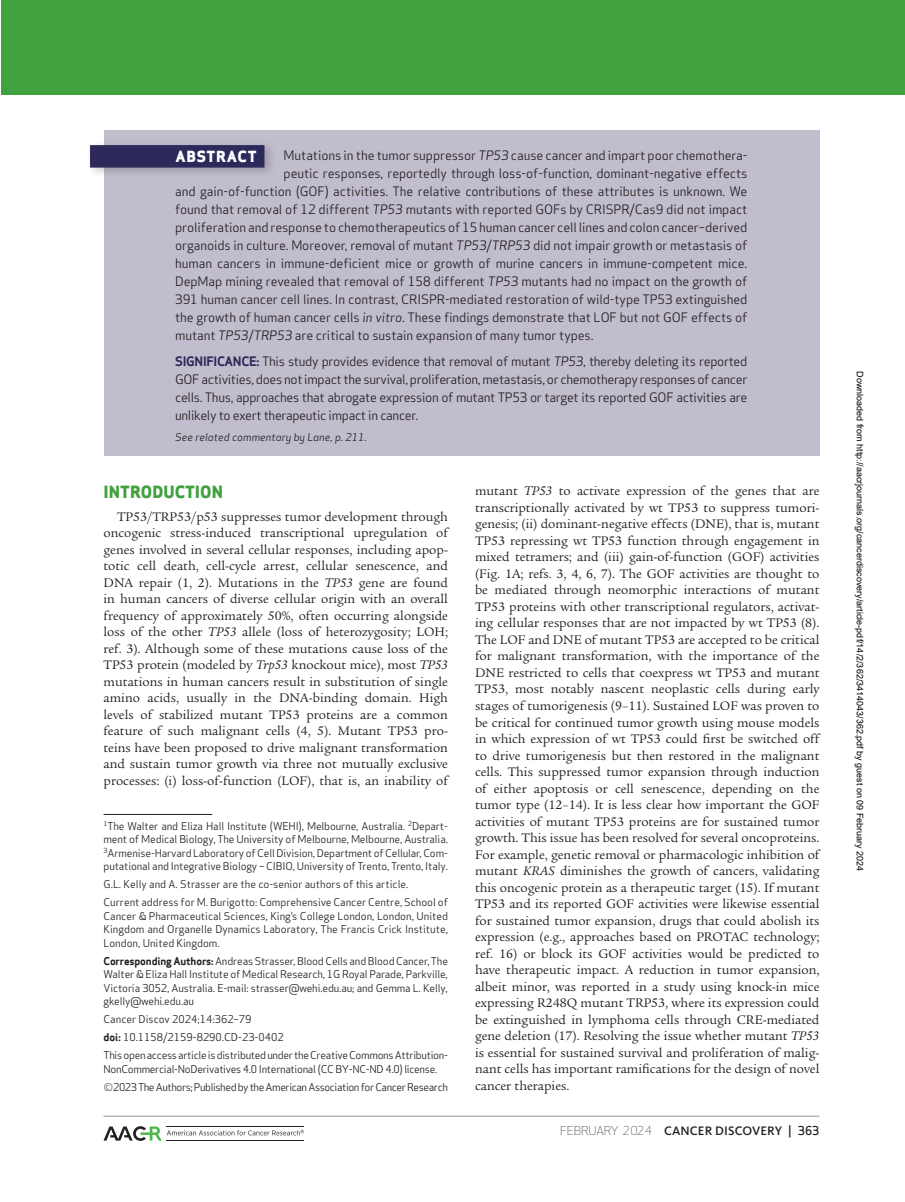
<style>
.page{position:relative;width:905px;height:1202px;background:#fff}
.page>*{position:absolute;margin:0;border:0;box-sizing:border-box;transform-origin:0 0}
.t1{font:800 16.5px "Apex Sans";color:#40a13e}
.t2{font:800 15px "Apex Sans";letter-spacing:.05em;color:#fff}
.t3{font:13.5px/16.5px "Legacy Serif Std";color:#231f20;text-align:justify}
.t4{font:12.75px/18px "Apex Sans";letter-spacing:-.01em;color:#231f20;text-align:justify}
.t5{font:500 12.75px "Kievit OT";letter-spacing:.01em;color:#231f20}
.t6{font:10.5px/13.5px "Apex Sans";letter-spacing:-.015em;color:#231f20;text-align:justify}
.t7{font:10.5px/18px "Apex Sans";letter-spacing:-.04em;color:#231f20}
.t8{font:italic 10.5px "Apex Sans";color:#231f20}
.t9{font:9px "Arial";color:#000}
.s1{font-style:italic}
.s2{font-weight:700;color:#2c295b}
.s3{font-weight:700}
.s4{font-weight:300;font-size:15px}
.s5{font-family:"Apex Sans";font-weight:300;font-size:12px}
.s6{font-family:"Apex Sans";font-size:12px}
</style>
<div class="page">
<div style="left:1px;top:0;width:903px;height:94px;background:#40a13e"></div>
<hr style="left:103px;top:1115px;width:716px;height:1px;background:#939598">
<hr style="left:166px;top:1140px;width:138px;height:1px;background:#231f20">
<svg style="left:104px;top:1126px;width:200px;height:14px"></svg>
<div style="left:104px;top:130px;width:715px;height:326px;background:#c1bdcd"></div>
<div style="left:86px;top:139px;width:191px;height:40px;background:#231f20;opacity:.25"></div>
<div style="left:90px;top:145px;width:174px;height:23px;background:#2c295b"></div>
<hr style="left:104px;top:814px;width:108px;height:1px;background:#231f20">
<p class="t2" style="left:176px;top:146px;width:83px">ABSTRACT</p>
<p class="t4" style="left:284px;top:145px;width:465px">Mutations in the tumor suppressor <span class="s1">TP53</span> cause cancer and impart poor chemothera-</p>
<p class="t4" style="left:284px;top:163px;width:465px">peutic responses, reportedly through loss-of-function, dominant-negative effects</p>
<p class="t4" style="left:175px;top:181px;width:573px">and gain-of-function (GOF) activities. The relative contributions of these attributes is unknown. We</p>
<p class="t4" style="left:175px;top:199px;width:573px">found that removal of 12 different <span class="s1">TP53</span> mutants with reported GOFs by CRISPR/Cas9 did not impact</p>
<p class="t4" style="left:175px;top:217px;width:573px">proliferation and response to chemotherapeutics of 15 human cancer cell lines and colon cancer–derived</p>
<p class="t4" style="left:175px;top:235px;width:573px">organoids in culture. Moreover, removal of mutant <span class="s1">TP53</span>/<span class="s1">TRP53</span> did not impair growth or metastasis of</p>
<p class="t4" style="left:175px;top:253px;width:573px">human cancers in immune-deficient mice or growth of murine cancers in immune-competent mice.</p>
<p class="t4" style="left:175px;top:271px;width:574px">DepMap mining revealed that removal of 158 different <span class="s1">TP53</span> mutants had no impact on the growth of</p>
<p class="t4" style="left:175px;top:289px;width:573px">391 human cancer cell lines. In contrast, CRISPR-mediated restoration of wild-type TP53 extinguished</p>
<p class="t4" style="left:175px;top:307px;width:573px">the growth of human cancer cells <span class="s1">in vitro</span>. These findings demonstrate that LOF but not GOF effects of</p>
<p class="t4" style="left:175px;top:325px;width:420px">mutant <span class="s1">TP53</span>/<span class="s1">TRP53</span> are critical to sustain expansion of many tumor types.</p>
<p class="t4" style="left:175px;top:351px;width:573px"><span class="s2">SIGNIFICANCE:</span> This study provides evidence that removal of mutant <span class="s1">TP53</span>, thereby deleting its reported GOF activities, does not impact the survival, proliferation, metastasis, or chemotherapy responses of cancer cells. Thus, approaches that abrogate expression of mutant TP53 or target its reported GOF activities are unlikely to exert therapeutic impact in cancer.</p>
<p class="t8" style="left:175px;top:428px;width:193px">See related commentary by Lane, p. 211.</p>
<p class="t1" style="left:104px;top:481px;width:121px">INTRODUCTION</p>
<p class="t3" style="left:104px;top:508px;width:346px;text-indent:14px">TP53/TRP53/p53 suppresses tumor development through oncogenic stress-induced transcriptional upregulation of genes involved in several cellular responses, including apop&shy;totic cell death, cell-cycle arrest, cellular senescence, and DNA repair (1, 2). Mutations in the <span class="s1">TP53</span> gene are found in human cancers of diverse cellular origin with an overall frequency of approximately 50%, often occurring alongside loss of the other <span class="s1">TP53</span> allele (loss of heterozygosity; LOH; ref. 3). Although some of these mutations cause loss of the TP53 protein (modeled by <span class="s1">Trp53</span> knockout mice), most <span class="s1">TP53 </span>mutations in human cancers result in substitution of single amino acids, usually in the DNA-binding domain. High levels of stabilized mutant TP53 proteins are a common feature of such malignant cells (4, 5). Mutant TP53 pro&shy;teins have been proposed to drive malignant transformation and sustain tumor growth via three not mutually exclusive processes: (i) loss-of-function (LOF), that is, an inability of</p>
<p class="t6" style="left:103px;top:818px;width:346px"><sup>1</sup>The Walter and Eliza Hall Institute (WEHI), Melbourne, Australia. <sup>2</sup>Depart&shy;ment of Medical Biology, The University of Melbourne, Melbourne, Australia.<br><sup>3</sup>Armenise-Harvard Laboratory of Cell Division, Department of Cellular, Com&shy;putational and Integrative Biology – CIBIO, University of Trento, Trento, Italy.</p>
<p class="t6" style="left:103px;top:874px;width:346px;line-height:18px">G.L. Kelly and A. Strasser are the co-senior authors of this article.<br>Current address for M. Burigotto: Comprehensive Cancer Centre, School of</p>
<p class="t6" style="left:103px;top:908px;width:346px">Cancer &amp; Pharmaceutical Sciences, King’s College London, London, United Kingdom and Organelle Dynamics Laboratory, The Francis Crick Institute, London, United Kingdom.</p>
<p class="t6" style="left:103px;top:953px;width:346px"><span class="s3">Corresponding Authors:</span> Andreas Strasser, Blood Cells and Blood Cancer, The Walter &amp; Eliza Hall Institute of Medical Research, 1G Royal Parade, Parkville, Victoria 3052, Australia. E-mail: strasser@wehi.edu.au; and Gemma L. Kelly, gkelly@wehi.edu.au</p>
<p class="t6" style="left:103px;top:1009px;width:346px;line-height:18px;text-align:left">Cancer Discov 2024;14:362–79<br><span class="s3">doi:</span> 10.1158/2159-8290.CD-23-0402<br>This open access article is distributed under the Creative Commons Attribution-</p>
<p class="t7" style="left:103px;top:1059px;width:346px">NonCommercial-NoDerivatives 4.0 International (CC BY-NC-ND 4.0) license. <span class="s4">©</span>2023 The Authors; Published by the American Association for Cancer Research</p>
<p class="t3" style="left:475px;top:483px;width:346px">mutant <span class="s1">TP53</span> to activate expression of the genes that are transcriptionally activated by wt TP53 to suppress tumori&shy;genesis; (ii) dominant-negative effects (DNE), that is, mutant TP53 repressing wt TP53 function through engagement in mixed tetramers; and (iii) gain-of-function (GOF) activities (Fig. 1A; refs. 3, 4, 6, 7). The GOF activities are thought to be mediated through neomorphic interactions of mutant TP53 proteins with other transcriptional regulators, activat&shy;ing cellular responses that are not impacted by wt TP53 (8).<br>The LOF and DNE of mutant TP53 are accepted to be critical for malignant transformation, with the importance of the DNE restricted to cells that coexpress wt TP53 and mutant TP53, most notably nascent neoplastic cells during early stages of tumorigenesis (9–11). Sustained LOF was proven to be critical for continued tumor growth using mouse models in which expression of wt TP53 could first be switched off to drive tumorigenesis but then restored in the malignant cells. This suppressed tumor expansion through induction of either apoptosis or cell senescence, depending on the tumor type (12–14). It is less clear how important the GOF activities of mutant TP53 proteins are for sustained tumor growth. This issue has been resolved for several oncoproteins.<br>For example, genetic removal or pharmacologic inhibition of mutant <span class="s1">KRAS</span> diminishes the growth of cancers, validating this oncogenic protein as a therapeutic target (15). If mutant TP53 and its reported GOF activities were likewise essential for sustained tumor expansion, drugs that could abolish its expression (e.g., approaches based on PROTAC technology; ref. 16) or block its GOF activities would be predicted to have therapeutic impact. A reduction in tumor expansion, albeit minor, was reported in a study using knock-in mice expressing R248Q mutant TRP53, where its expression could be extinguished in lymphoma cells through CRE-mediated gene deletion (17). Resolving the issue whether mutant <span class="s1">TP53 </span>is essential for sustained survival and proliferation of malig&shy;nant cells has important ramifications for the design of novel cancer therapies.</p>
<p class="t5" style="left:560px;top:1123px;width:261px"><span class="s5">FEBRUARY 2024</span> CANCER DISCOVERY <span class="s6">| 363</span></p>
<p class="t9" style="left:863px;top:371px;width:501px;rotate:90deg">Downloaded from http://aacrjournals.org/cancerdiscovery/article-pdf/14/2/362/3414043/362.pdf by guest on 09 February 2024</p>
</div>
